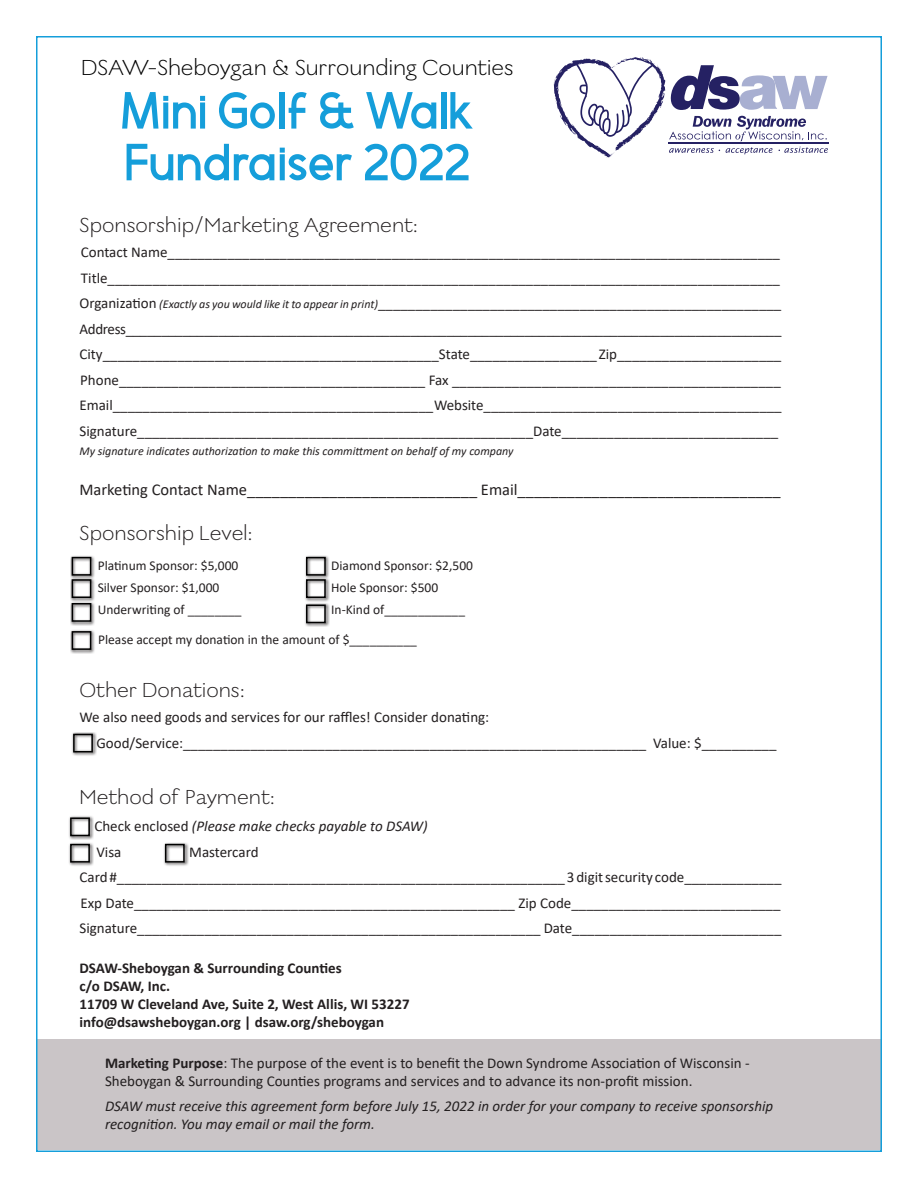
<style>
.page{position:relative;width:918px;height:1188px;background:#fff}
.page>*{position:absolute;margin:0;border:0;box-sizing:border-box;transform-origin:0 0}
.t1{font:700 55.5px "Morningtype";letter-spacing:.03em;color:#159eda}
.t2{font:22.5px "Poison";letter-spacing:-.005em;color:#000}
.t3{font:21px "Poison";color:#231f20}
.t4{font:16.5px "Calibri";color:#231f20}
.t5{font:15px/18px "Calibri";color:#231f20}
.t6{font:italic 15px/18px "Calibri";color:#231f20}
.t7{font:700 15px "Calibri";color:#231f20}
.t8{font:15px "Calibri";letter-spacing:-.025em;color:#231f20}
.t9{font:13.5px "Calibri";color:#231f20}
.t10{font:italic 12px "Calibri";color:#231f20}
.s1{font-style:italic;font-size:12px}
.s2{font-style:normal}
.s3{font-weight:700}
</style>
<div class="page">
<div style="left:36px;top:1040px;width:846px;height:110px;background:#cac5c7"></div>
<svg style="left:70px;top:556px;width:25px;height:21px"></svg>
<div style="left:72px;top:557px;width:19px;height:19px;border:2px solid #000"></div>
<svg style="left:70px;top:577px;width:25px;height:24px"></svg>
<div style="left:72px;top:579px;width:19px;height:19px;border:2px solid #000"></div>
<svg style="left:70px;top:601px;width:25px;height:25px"></svg>
<div style="left:72px;top:603px;width:19px;height:19px;border:2px solid #000"></div>
<svg style="left:305px;top:555px;width:24px;height:22px"></svg>
<div style="left:306px;top:557px;width:20px;height:19px;border:2px solid #000"></div>
<svg style="left:305px;top:577px;width:25px;height:25px"></svg>
<div style="left:306px;top:579px;width:20px;height:19px;border:2px solid #000"></div>
<svg style="left:305px;top:603px;width:25px;height:24px"></svg>
<div style="left:306px;top:604px;width:20px;height:19px;border:2px solid #000"></div>
<svg style="left:70px;top:630px;width:25px;height:24px"></svg>
<div style="left:72px;top:631px;width:19px;height:19px;border:2px solid #000"></div>
<svg style="left:69px;top:816px;width:25px;height:24px"></svg>
<div style="left:70px;top:817px;width:20px;height:19px;border:2px solid #000"></div>
<svg style="left:69px;top:843px;width:25px;height:23px"></svg>
<div style="left:70px;top:844px;width:20px;height:19px;border:2px solid #000"></div>
<svg style="left:164px;top:843px;width:25px;height:23px"></svg>
<div style="left:165px;top:844px;width:20px;height:19px;border:2px solid #000"></div>
<svg style="left:72px;top:732px;width:25px;height:24px"></svg>
<div style="left:73px;top:734px;width:20px;height:18px;border:2px solid #000"></div>
<svg style="left:553px;top:57px;width:275px;height:101px"></svg>
<p class="t2" style="left:81px;top:54px;width:434px">DSAW-Sheboygan &amp; Surrounding Counties</p>
<p class="t1" style="left:122px;top:77px;width:353px">Mini Golf &amp; Walk</p>
<p class="t1" style="left:126px;top:128px;width:345px">Fundraiser 2022</p>
<p class="t3" style="left:80px;top:212px;width:340px">Sponsorship/Marketing Agreement:</p>
<p class="t5" style="left:81px;top:243px;width:701px">Contact Name__________________________________________________________________________________</p>
<p class="t5" style="left:81px;top:268px;width:700px">Title__________________________________________________________________________________________</p>
<p class="t5" style="left:80px;top:294px;width:703px">Organization <span class="s1">(Exactly as you would like it to appear in print)</span>______________________________________________________</p>
<p class="t8" style="left:80px;top:318px;width:704px">Address____________________________________________________________________________________________</p>
<p class="t5" style="left:80px;top:345px;width:703px">City_____________________________________________State_________________ Zip______________________</p>
<p class="t5" style="left:80px;top:370px;width:702px">Phone_________________________________________ Fax ____________________________________________</p>
<p class="t5" style="left:80px;top:396px;width:704px">Email___________________________________________ Website________________________________________</p>
<p class="t5" style="left:80px;top:421px;width:700px">Signature_____________________________________________________Date_____________________________</p>
<p class="t10" style="left:80px;top:443px;width:436px">My signature indicates authorization to make this committment on behalf of my company</p>
<p class="t4" style="left:80px;top:478px;width:703px">Marketing Contact Name____________________________ Email________________________________</p>
<p class="t3" style="left:80px;top:520px;width:175px">Sponsorship Level:</p>
<p class="t9" style="left:98px;top:556px;width:142px">Platinum Sponsor: $5,000</p>
<p class="t9" style="left:331px;top:556px;width:143px">Diamond Sponsor: $2,500</p>
<p class="t9" style="left:98px;top:578px;width:123px">Silver Sponsor: $1,000</p>
<p class="t9" style="left:331px;top:578px;width:109px">Hole Sponsor: $500</p>
<p class="t9" style="left:98px;top:600px;width:145px">Underwriting of ________</p>
<p class="t9" style="left:331px;top:600px;width:135px">In-Kind of____________</p>
<p class="t9" style="left:98px;top:630px;width:320px">Please accept my donation in the amount of $__________</p>
<p class="t3" style="left:80px;top:677px;width:167px">Other Donations:</p>
<p class="t5" style="left:80px;top:708px;width:411px">We also need goods and services for our raffles! Consider donating:</p>
<p class="t5" style="left:96px;top:733px;width:682px">Good/Service:______________________________________________________________ Value: $__________</p>
<p class="t3" style="left:80px;top:784px;width:197px">Method of Payment:</p>
<p class="t6" style="left:94px;top:817px;width:335px"><span class="s2">Check enclosed</span> (Please make checks payable to DSAW)</p>
<p class="t5" style="left:96px;top:842px;width:26px">Visa</p>
<p class="t5" style="left:189px;top:842px;width:71px">Mastercard</p>
<p class="t5" style="left:80px;top:868px;width:703px">Card #____________________________________________________________ 3 digit security code_____________</p>
<p class="t5" style="left:80px;top:893px;width:702px">Exp Date___________________________________________________ Zip Code____________________________</p>
<p class="t5" style="left:80px;top:919px;width:703px">Signature______________________________________________________ Date____________________________</p>
<p class="t7" style="left:80px;top:957px;width:264px">DSAW-Sheboygan &amp; Surrounding Counties</p>
<p class="t7" style="left:80px;top:975px;width:92px">c/o DSAW, Inc.</p>
<p class="t7" style="left:80px;top:993px;width:332px">11709 W Cleveland Ave, Suite 2, West Allis, WI 53227</p>
<p class="t7" style="left:80px;top:1011px;width:306px">info@dsawsheboygan.org | dsaw.org/sheboygan</p>
<p class="t5" style="left:105px;top:1053px;width:646px"><span class="s3">Marketing Purpose</span>: The purpose of the event is to benefit the Down Syndrome Association of Wisconsin -<br>Sheboygan &amp; Surrounding Counties programs and services and to advance its non-profit mission.</p>
<p class="t6" style="left:105px;top:1096px;width:670px">DSAW must receive this agreement form before July 15, 2022 in order for your company to receive sponsorship recognition. You may email or mail the form.</p>
</div>
